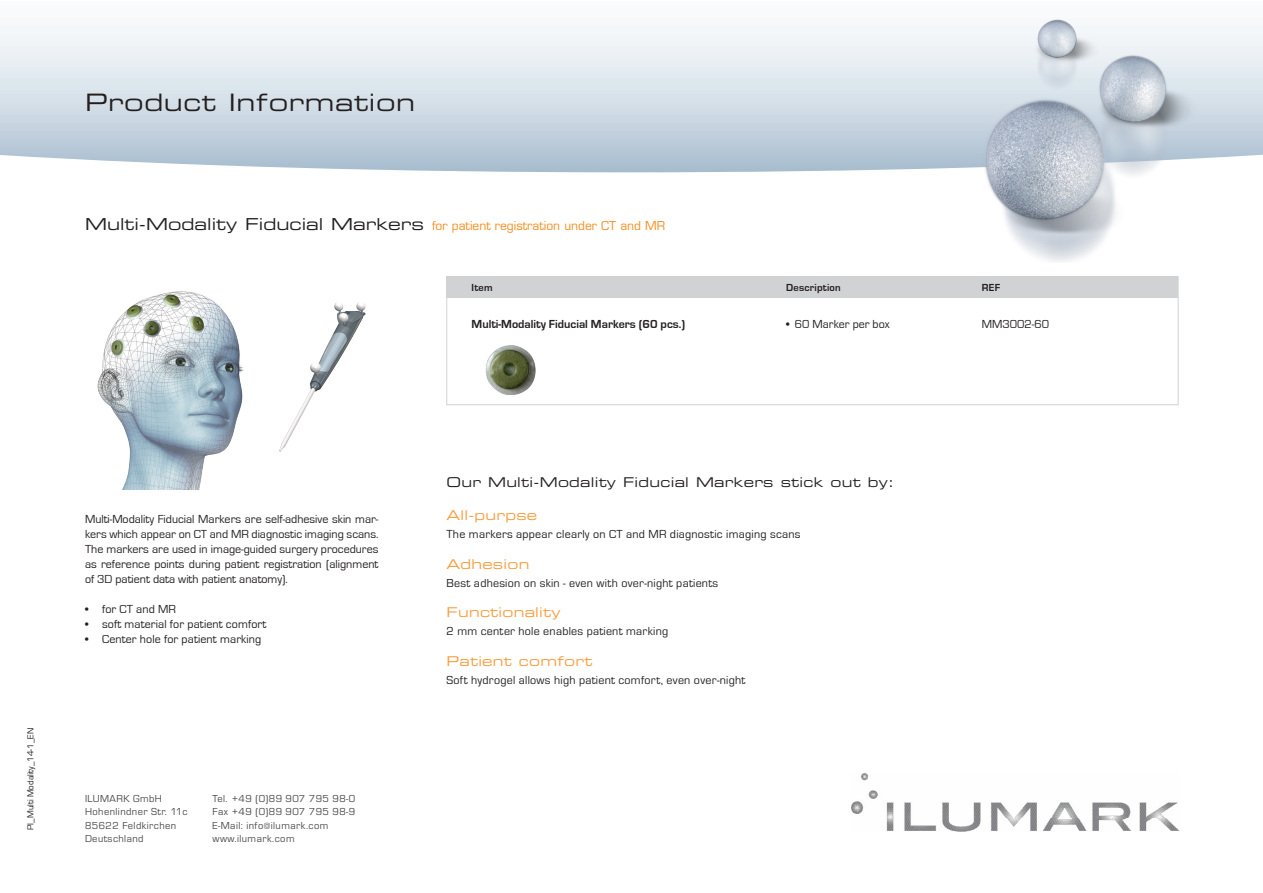
<style>
.page{position:relative;width:1263px;height:893px;background:#fff}
.page>*{position:absolute;margin:0;border:0;box-sizing:border-box;transform-origin:0 0}
.t1{font:24px "Eurostile Extended Two";letter-spacing:.025em;color:#231f20}
.t2{font:13.5px "Eurostile Extended Two";letter-spacing:.02em;color:#f89d3d}
.t3{font:13.5px "Eurostile Extended Two";letter-spacing:.02em;color:#231f20}
.t4{font:12px/15px "Eurostile";letter-spacing:.01em;color:#231f20;text-align:justify}
.t5{font:12px "Eurostile T";letter-spacing:.02em;color:#231f20}
.t6{font:12px "Eurostile";color:#f68e1e}
.t7{font:700 12px "Eurostile";color:#231f20}
.t8{font:10.5px/13.5px "Eurostile T";letter-spacing:.04em;color:#4b4c4d}
.t9{font:700 10.5px "Eurostile";letter-spacing:.02em;color:#231f20}
.t10{font:9px "Eurostile";color:#231f20}
.s1{font-family:"Eurostile Extended Two";font-size:16.5px;color:#231f20}
</style>
<div class="page">
<svg style="left:0;top:26px;width:1263px;height:146px"></svg>
<img style="left:851px;top:774px;width:328px;height:57px">
<img style="left:948px;top:19px;width:276px;height:243px">
<div style="left:447px;top:277px;width:731px;height:21px;background:#d1d2d4"></div>
<div style="left:446px;top:276px;width:732px;height:129px;border:1px solid #d1d2d4"></div>
<img style="left:485px;top:345px;width:51px;height:50px">
<img style="left:97px;top:291px;width:269px;height:198px">
<h1 class="t1" style="left:85px;top:86px;width:332px">Product Information</h1>
<p class="t6" style="left:85px;top:219px;width:582px"><span class="s1">Multi-Modality Fiducial Markers</span> for patient registration under CT and MR</p>
<p class="t9" style="left:472px;top:282px;width:23px">Item</p>
<p class="t9" style="left:786px;top:282px;width:56px">Description</p>
<p class="t9" style="left:982px;top:282px;width:20px">REF</p>
<p class="t7" style="left:472px;top:318px;width:215px">Multi-Modality Fiducial Markers (60 pcs.)</p>
<p class="t4" style="left:786px;top:317px;width:105px">• 60 Marker per box</p>
<p class="t4" style="left:982px;top:317px;width:69px">MM3002-60</p>
<p class="t10" style="left:26px;top:830px;width:103px;rotate:-90deg">PI_Multi Modality_14-1_EN</p>
<p class="t4" style="left:85px;top:512px;width:295px">Multi-Modality Fiducial Markers are self-adhesive skin mar&shy;kers which appear on CT and MR diagnostic imaging scans.<br>The markers are used in image-guided surgery procedures as reference points during patient registration (alignment of 3D patient data with patient anatomy).</p>
<p class="t4" style="left:85px;top:602px;width:93px">• for CT and MR</p>
<p class="t4" style="left:85px;top:617px;width:183px">• soft material for patient comfort</p>
<p class="t4" style="left:85px;top:632px;width:178px">• Center hole for patient marking</p>
<p class="t8" style="left:85px;top:791px;width:104px">ILUMARK GmbH<br>Hohenlindner Str. 11c<br>85622 Feldkirchen<br>Deutschland</p>
<p class="t8" style="left:213px;top:791px;width:144px">Tel. +49 (0)89 907 795 98-0<br>Fax +49 (0)89 907 795 98-9<br>E-Mail: info@ilumark.com www.ilumark.com</p>
<p class="t3" style="left:446px;top:473px;width:449px">Our Multi-Modality Fiducial Markers stick out by:</p>
<p class="t2" style="left:446px;top:506px;width:92px">All-purpse</p>
<p class="t4" style="left:446px;top:527px;width:356px">The markers appear clearly on CT and MR diagnostic imaging scans</p>
<p class="t2" style="left:446px;top:555px;width:84px">Adhesion</p>
<p class="t5" style="left:446px;top:576px;width:273px">Best adhesion on skin - even with over-night patients</p>
<p class="t2" style="left:446px;top:603px;width:115px">Functionality</p>
<p class="t5" style="left:446px;top:624px;width:223px">2 mm center hole enables patient marking</p>
<p class="t2" style="left:446px;top:652px;width:148px">Patient comfort</p>
<p class="t5" style="left:446px;top:673px;width:300px">Soft hydrogel allows high patient comfort, even over-night</p>
</div>
